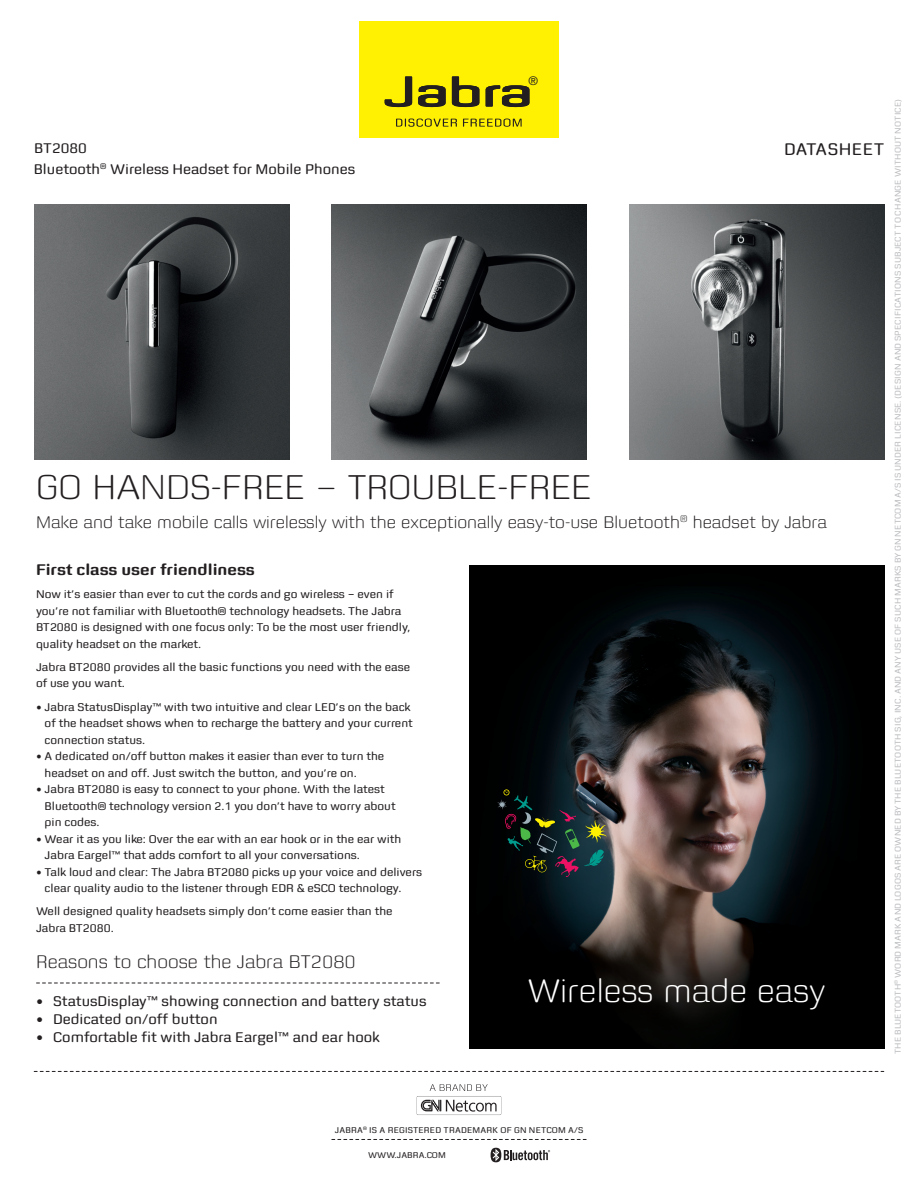
<style>
.page{position:relative;width:918px;height:1188px;background:#fff}
.page>*{position:absolute;margin:0;border:0;box-sizing:border-box;transform-origin:0 0}
.Heading_page_1{font:300 36.75px "Zetta Round";color:#231f20}
.Heading_page_1-2{font:300 34.5px "Zetta Round";color:#fff}
.t1{font:300 19.5px "Zetta Round";color:#231f20}
.Heading_page_1-3{font:300 18px "Zetta Round";color:#231f20}
.Type_of_sheet{font:18px "Zetta Round";color:#231f20}
.t2{font:700 16.5px "Zetta Round";color:#231f20}
.Product_description{font:15px "Zetta Round";color:#231f20}
.Normal__Web{font:12px/16.5px "Zetta Round";color:#231f20}
.t3{font:12px "Helvetica Neue";color:#231f20}
.t4{font:9px "Zetta Round";letter-spacing:.145em;color:#bcbdc0}
.t5{font:9px "Zetta Round";color:#231f20}
</style>
<div class="page">
<img style="left:34px;top:205px;width:255px;height:255px">
<img style="left:332px;top:205px;width:255px;height:255px">
<img style="left:629px;top:205px;width:255px;height:255px">
<div style="left:359px;top:21px;width:200px;height:117px;background:#fff101"></div>
<svg style="left:385px;top:76px;width:27px;height:31px"></svg>
<svg style="left:418px;top:85px;width:28px;height:22px"></svg>
<svg style="left:452px;top:76px;width:27px;height:31px"></svg>
<svg style="left:486px;top:85px;width:44px;height:22px"></svg>
<svg style="left:396px;top:119px;width:61px;height:8px"></svg>
<svg style="left:463px;top:119px;width:59px;height:8px"></svg>
<img style="left:470px;top:566px;width:414px;height:483px">
<svg style="left:34px;top:1071px;width:850px;height:1px"></svg>
<svg style="left:491px;top:1148px;width:59px;height:14px"></svg>
<svg style="left:332px;top:1139px;width:254px;height:1px"></svg>
<svg style="left:416px;top:1084px;width:86px;height:31px"></svg>
<svg style="left:37px;top:983px;width:402px;height:1px"></svg>
<svg style="left:497px;top:789px;width:110px;height:88px;background:#1d2a27"></svg>
<p class="Product_description" style="left:34px;top:140px;width:54px">BT2080</p>
<p class="Product_description" style="left:34px;top:161px;width:323px">Bluetooth<sup>®</sup> Wireless Headset for Mobile Phones</p>
<p class="t3" style="left:529px;top:73px;width:11px">®</p>
<p class="Type_of_sheet" style="left:784px;top:139px;width:23px">Datas</p>
<p class="Type_of_sheet" style="left:839px;top:139px;width:25px">heet</p>
<p class="Heading_page_1" style="left:36px;top:469px;width:557px">go hands-free – trouble-free</p>
<p class="Heading_page_1-3" style="left:36px;top:514px;width:792px">Make and take mobile calls wirelessly with the exceptionally easy-to-use Bluetooth<sup>®</sup> headset by Jabra</p>
<p class="t2" style="left:36px;top:559px;width:220px">First class user friendliness</p>
<p class="Normal__Web" style="left:36px;top:586px;width:376px">Now it’s easier than ever to cut the cords and go wireless – even if you’re not familiar with Bluetooth® technology headsets. The Jabra BT2080 is designed with one focus only: To be the most user friendly, quality headset on the market.</p>
<p class="Normal__Web" style="left:36px;top:659px;width:376px">Jabra BT2080 provides all the basic functions you need with the ease of use you want.</p>
<p class="Normal__Web" style="left:45px;top:699px;width:370px;text-indent:-9px">• Jabra StatusDisplay™ with two intuitive and clear LED’s on the back of the headset shows when to recharge the battery and your current connection status.</p>
<p class="Normal__Web" style="left:45px;top:748px;width:341px;text-indent:-9px">• A dedicated on/off button makes it easier than ever to turn the headset on and off. Just switch the button, and you’re on.</p>
<p class="Normal__Web" style="left:45px;top:781px;width:353px;text-indent:-9px">• Jabra BT2080 is easy to connect to your phone. With the latest<br>Bluetooth® technology version 2.1 you don’t have to worry about pin codes.</p>
<p class="Normal__Web" style="left:45px;top:831px;width:358px;text-indent:-9px">• Wear it as you like: Over the ear with an ear hook or in the ear with<br>Jabra Eargel™ that adds comfort to all your conversations.</p>
<p class="Normal__Web" style="left:45px;top:864px;width:379px;text-indent:-9px">• Talk loud and clear: The Jabra BT2080 picks up your voice and delivers clear quality audio to the listener through EDR &amp; eSCO technology.</p>
<p class="Normal__Web" style="left:36px;top:903px;width:358px">Well designed quality headsets simply don’t come easier than the<br>Jabra BT2080.</p>
<p class="t1" style="left:36px;top:952px;width:321px">Reasons to choose the Jabra BT2080</p>
<p class="Product_description" style="left:36px;top:993px;width:392px">• StatusDisplay™ showing connection and battery status</p>
<p class="Product_description" style="left:36px;top:1011px;width:183px">• Dedicated on/off button</p>
<p class="Product_description" style="left:36px;top:1029px;width:345px">• Comfortable fit with Jabra Eargel™ and ear hook</p>
<p class="Heading_page_1-2" style="left:528px;top:974px;width:299px">Wireless made easy</p>
<p class="t4" style="left:893px;top:1054px;width:957px;rotate:-90deg">The Bluetooth<sup>®</sup> word mark and logos are owned by the Bluetooth SIG, Inc. and any use of such marks by GN Netcom A/S is under license. (Design and specifications subject to change without notice)</p>
<p class="t5" style="left:335px;top:1125px;width:12px">Jabra</p>
<p class="t5" style="left:363px;top:1125px;width:52px"><sup>®</sup> is a registered</p>
<p class="t5" style="left:444px;top:1125px;width:7px">trade</p>
<p class="t5" style="left:473px;top:1125px;width:70px">mark of GN Netco</p>
<p class="t5" style="left:558px;top:1125px;width:27px">m A/S</p>
<p class="t5" style="left:368px;top:1150px;width:10px">www</p>
<p class="t5" style="left:395px;top:1150px;width:9px">.jabra</p>
<p class="t5" style="left:424px;top:1150px;width:23px">.com</p>
</div>
